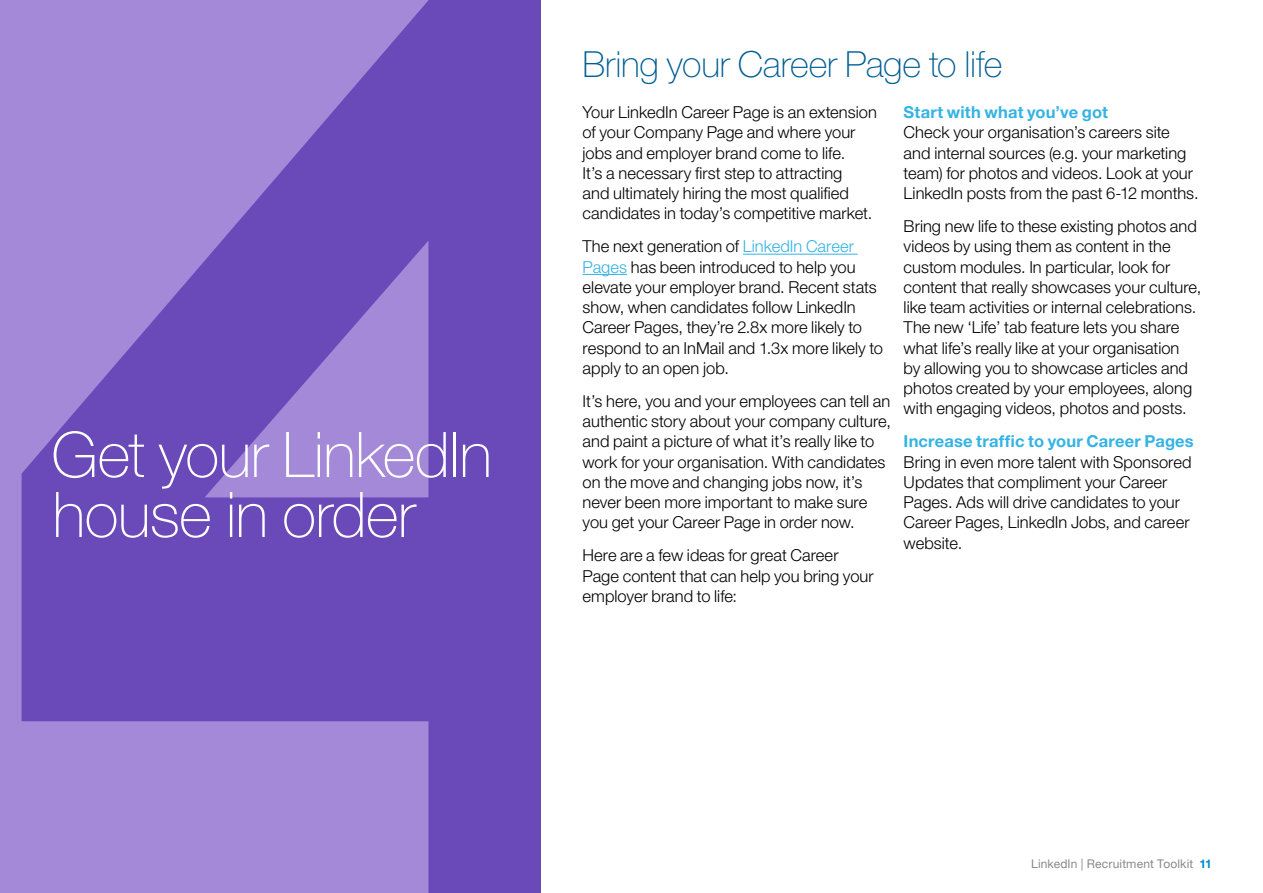
<style>
.page{position:relative;width:1263px;height:893px;background:#fff}
.page>*{position:absolute;margin:0;border:0;box-sizing:border-box;transform-origin:0 0}
.t1{font:100 63px/60px "Helvetica Neue LT Std";letter-spacing:-.01em;color:#fff}
.t2{font:100 36px "Helvetica Neue LT Std";letter-spacing:-.005em;color:#005e93}
.t3{font:300 16.5px/20.2px "Helvetica Neue LT Std";color:#000}
.t4{font:700 16.5px "Helvetica Neue LT Std";letter-spacing:.01em;color:#34b3e4}
.t5{font:12px "Helvetica Neue LT Std";letter-spacing:.015em;color:#86898c}
.s1{color:#34b3e4}
.s2{font-weight:700;color:#008cc9}
</style>
<div class="page">
<div style="left:0;top:0;width:540px;height:893px;background:#a589d9"></div>
<svg style="left:22px;top:0;width:518px;height:893px;fill:#6a49b8"></svg>
<hr style="left:743px;top:254px;width:115px;height:1px;background:#34b3e4">
<hr style="left:583px;top:274px;width:44px;height:1px;background:#34b3e4">
<h1 class="t1" style="left:51px;top:425px;width:442px">Get your LinkedIn house in order</h1>
<h2 class="t2" style="left:583px;top:43px;width:421px">Bring your Career Page to life</h2>
<p class="t3" style="left:583px;top:102px;width:296px">Your LinkedIn Career Page is an extension of your Company Page and where your jobs and employer brand come to life.<br>It’s a necessary first step to attracting<br>and ultimately hiring the most qualified candidates in today’s competitive market.</p>
<p class="t3" style="left:583px;top:236px;width:302px">The next generation of <span class="s1">LinkedIn Career Pages</span> has been introduced to help you elevate your employer brand. Recent stats show, when candidates follow LinkedIn Career Pages, they’re 2.8x more likely to respond to an InMail and 1.3x more likely to apply to an open job.</p>
<p class="t3" style="left:583px;top:391px;width:310px">It’s here, you and your employees can tell an authentic story about your company culture, and paint a picture of what it’s really like to work for your organisation. With candidates on the move and changing jobs now, it’s never been more important to make sure you get your Career Page in order now.</p>
<p class="t3" style="left:583px;top:545px;width:293px">Here are a few ideas for great Career<br>Page content that can help you bring your employer brand to life:</p>
<p class="t4" style="left:904px;top:102px;width:206px">Start with what you’ve got</p>
<p class="t3" style="left:904px;top:122px;width:296px">Check your organisation’s careers site and internal sources (e.g. your marketing team) for photos and videos. Look at your LinkedIn posts from the past 6-12 months.</p>
<p class="t3" style="left:904px;top:216px;width:299px">Bring new life to these existing photos and videos by using them as content in the custom modules. In particular, look for content that really showcases your culture, like team activities or internal celebrations.<br>The new ‘Life’ tab feature lets you share what life’s really like at your organisation<br>by allowing you to showcase articles and photos created by your employees, along with engaging videos, photos and posts.</p>
<p class="t4" style="left:904px;top:431px;width:292px">Increase traffic to your Career Pages</p>
<p class="t3" style="left:904px;top:451px;width:289px">Bring in even more talent with Sponsored Updates that compliment your Career Pages. Ads will drive candidates to your Career Pages, LinkedIn Jobs, and career website.</p>
<p class="t5" style="left:1031px;top:856px;width:182px">LinkedIn | Recruitment Toolkit <span class="s2">11</span></p>
</div>
